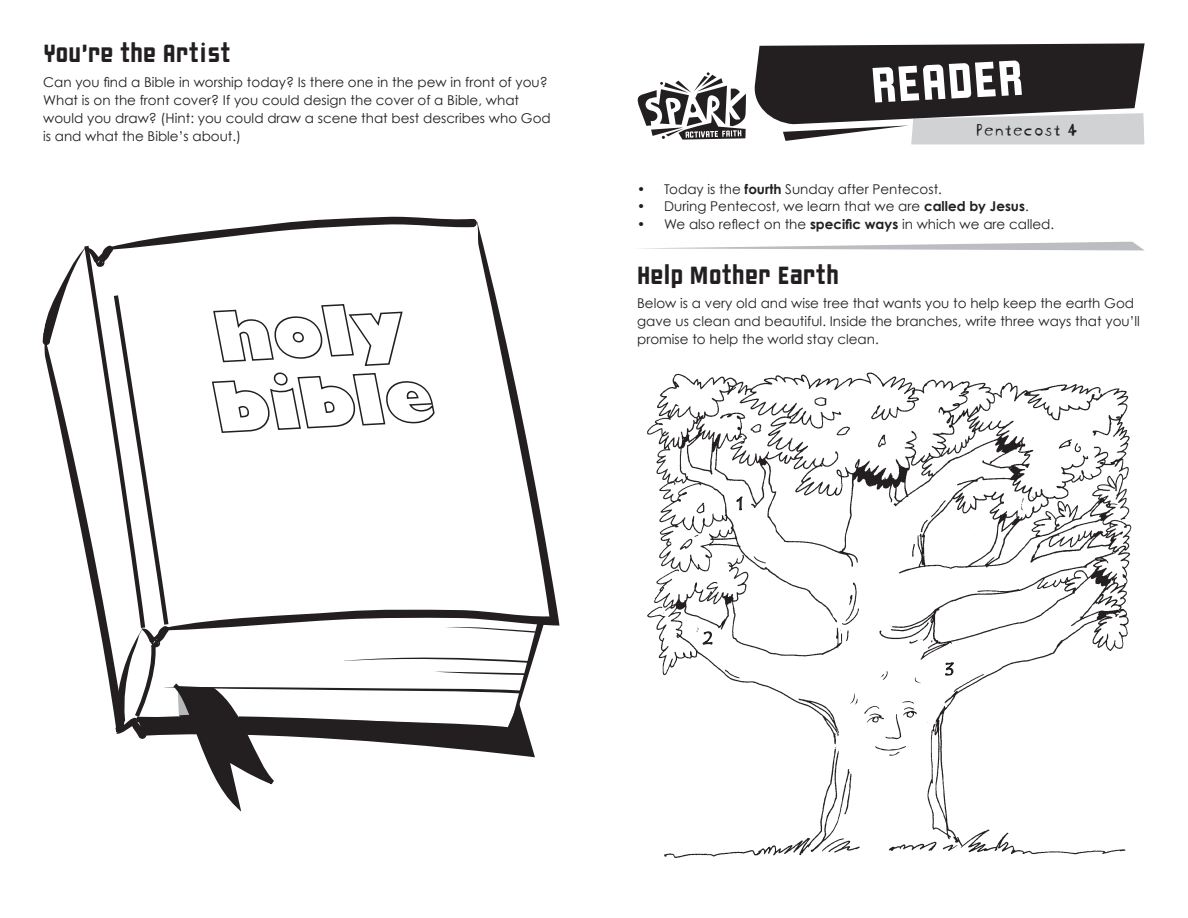
<style>
.page{position:relative;width:1188px;height:918px;background:#fff}
.page>*{position:absolute;margin:0;border:0;box-sizing:border-box;transform-origin:0 0}
.t1{font:54px "Liquorstore";color:#fff}
.t2{font:27px "Liquorstore";color:#231f20}
.t3{font:18px "Blockhead Uplugged";color:#231f20}
.t4{font:18px "Tempus Sans ITC";color:#231f20}
.t5{font:13.5px/18px "Century Gothic";color:#231f20}
.s1{font-weight:700}
</style>
<div class="page">
<svg style="left:754px;top:43px;width:391px;height:101px;background:#5b585a"></svg>
<svg style="left:637px;top:72px;width:109px;height:68px"></svg>
<svg style="left:544px;top:533px;width:15px;height:93px"></svg>
<svg style="left:43px;top:216px;width:501px;height:596px"></svg>
<svg style="left:641px;top:242px;width:503px;height:8px"></svg>
<img style="left:647px;top:372px;width:485px;height:486px">
<svg style="left:914px;top:678px;width:7px;height:5px"></svg>
<svg style="left:880px;top:671px;width:8px;height:9px"></svg>
<svg style="left:850px;top:693px;width:8px;height:12px"></svg>
<svg style="left:864px;top:701px;width:53px;height:38px"></svg>
<svg style="left:839px;top:736px;width:8px;height:6px"></svg>
<svg style="left:875px;top:746px;width:31px;height:10px"></svg>
<svg style="left:736px;top:496px;width:7px;height:15px"></svg>
<svg style="left:702px;top:631px;width:11px;height:15px"></svg>
<svg style="left:945px;top:662px;width:9px;height:14px"></svg>
<h2 class="t2" style="left:43px;top:39px;width:189px">You’re the Artist</h2>
<p class="t5" style="left:43px;top:73px;width:509px">Can you find a Bible in worship today? Is there one in the pew in front of you?<br>What is on the front cover? If you could design the cover of a Bible, what would you draw? (Hint: you could draw a scene that best describes who God is and what the Bible’s about.)</p>
<h1 class="t1" style="left:870px;top:57px;width:154px;rotate:-3deg">READER</h1>
<h3 class="t3" style="left:975px;top:115px;width:104px">Pentecost 4</h3>
<p class="t5" style="left:637px;top:179px;width:306px">• Today is the <span class="s1">fourth</span> Sunday after Pentecost.</p>
<p class="t5" style="left:637px;top:197px;width:393px">• During Pentecost, we learn that we are <span class="s1">called by Jesus</span>.</p>
<p class="t5" style="left:637px;top:215px;width:419px">• We also reflect on the <span class="s1">specific ways</span> in which we are called.</p>
<h2 class="t2" style="left:637px;top:261px;width:203px">Help Mother Earth</h2>
<p class="t5" style="left:637px;top:294px;width:504px">Below is a very old and wise tree that wants you to help keep the earth God gave us clean and beautiful. Inside the branches, write three ways that you’ll promise to help the world stay clean.</p>
<h3 class="t4" style="left:737px;top:492px;width:8px">1</h3>
<h3 class="t4" style="left:703px;top:627px;width:12px">2</h3>
<h3 class="t4" style="left:945px;top:658px;width:10px">3</h3>
</div>
